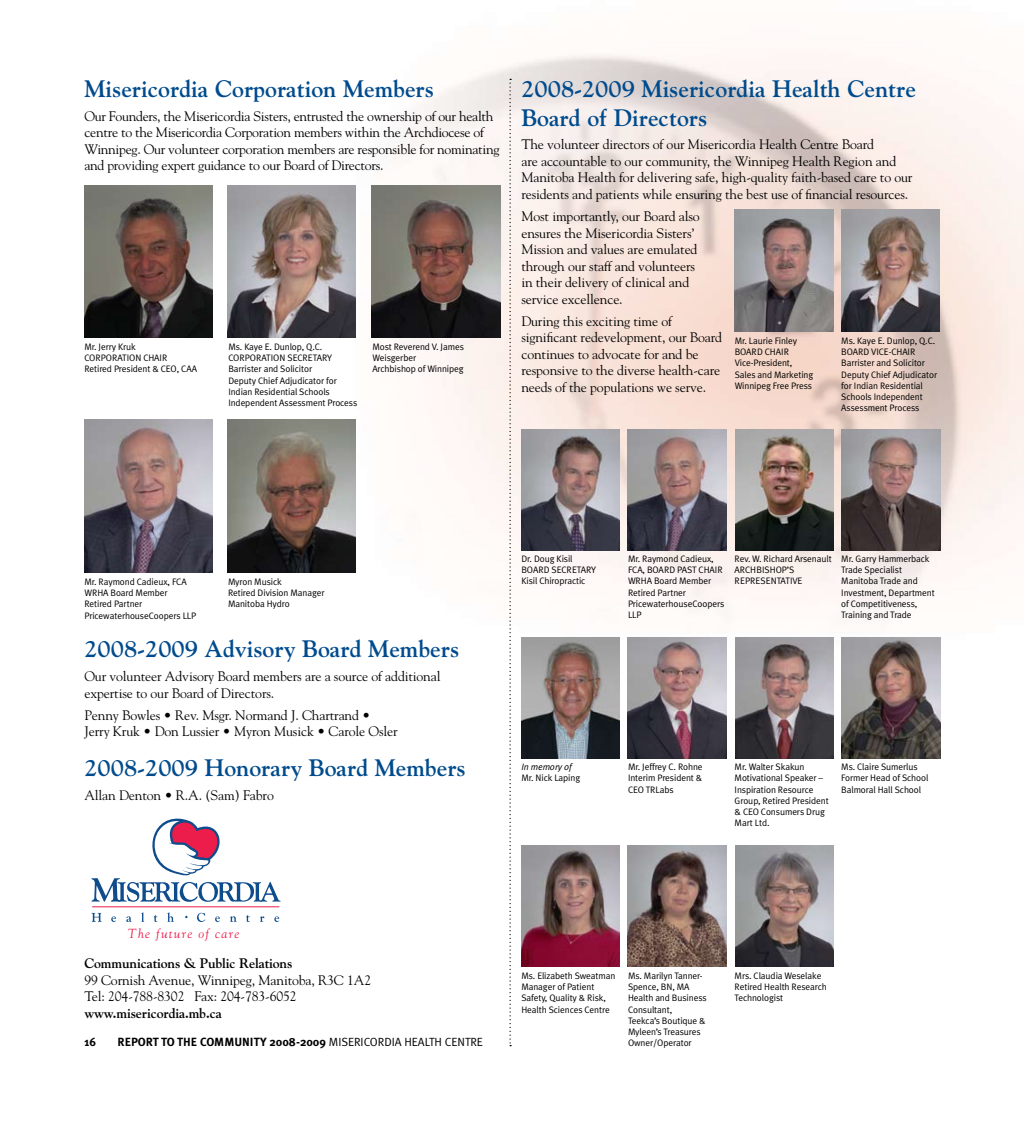
<style>
.page{position:relative;width:1024px;height:1125px;background:#fff}
.page>*{position:absolute;margin:0;border:0;box-sizing:border-box;transform-origin:0 0}
.t1{font:700 23.75px/28.5px "Goudy";color:#004b8d}
.t2{font:13.75px/16.5px "Goudy";letter-spacing:-.01em;color:#000}
.t3{font:700 13.75px "Goudy";letter-spacing:-.01em;color:#000}
.t4{font:italic 13.12px "Goudy";letter-spacing:.1em;color:#ec1d4a}
.t5{font:700 11.88px "Meta Plus";color:#000}
.t6{font:11.88px "Meta Normal";color:#000}
.t7{font:9.38px/11.2px "Meta Plus Normal";letter-spacing:-.01em;color:#000}
.t8{font:italic 9.38px "Meta Plus Normal";letter-spacing:-.01em;color:#000}
.s1{font-family:"Meta Normal";font-weight:400}
</style>
<div class="page">
<img style="left:333px;top:54px;width:691px;height:596px">
<img style="left:84px;top:185px;width:129px;height:152px">
<svg style="left:509px;top:79px;width:2px;height:967px"></svg>
<img style="left:228px;top:185px;width:128px;height:152px">
<img style="left:372px;top:185px;width:128px;height:152px">
<img style="left:84px;top:419px;width:129px;height:153px">
<img style="left:228px;top:419px;width:128px;height:153px">
<svg style="left:91px;top:913px;width:11px;height:9px"></svg>
<svg style="left:111px;top:916px;width:5px;height:6px"></svg>
<svg style="left:126px;top:916px;width:6px;height:6px"></svg>
<svg style="left:141px;top:912px;width:3px;height:10px"></svg>
<svg style="left:154px;top:915px;width:4px;height:7px"></svg>
<svg style="left:167px;top:912px;width:7px;height:10px"></svg>
<svg style="left:197px;top:913px;width:8px;height:9px"></svg>
<svg style="left:215px;top:916px;width:5px;height:6px"></svg>
<svg style="left:230px;top:916px;width:7px;height:6px"></svg>
<svg style="left:246px;top:915px;width:4px;height:7px"></svg>
<svg style="left:260px;top:916px;width:4px;height:6px"></svg>
<svg style="left:274px;top:916px;width:5px;height:6px"></svg>
<svg style="left:91px;top:819px;width:190px;height:83px"></svg>
<hr style="left:92px;top:906px;width:187px;height:1px;background:#ec1d4a">
<img style="left:521px;top:429px;width:99px;height:122px">
<img style="left:628px;top:429px;width:98px;height:122px">
<img style="left:735px;top:429px;width:98px;height:122px">
<img style="left:841px;top:429px;width:99px;height:122px">
<img style="left:521px;top:637px;width:99px;height:122px">
<img style="left:628px;top:637px;width:98px;height:122px">
<img style="left:735px;top:637px;width:98px;height:122px">
<img style="left:841px;top:637px;width:99px;height:122px">
<img style="left:521px;top:845px;width:99px;height:122px">
<img style="left:628px;top:845px;width:98px;height:122px">
<img style="left:735px;top:845px;width:98px;height:122px">
<img style="left:735px;top:210px;width:98px;height:121px">
<img style="left:841px;top:210px;width:98px;height:121px">
<h1 class="t1" style="left:84px;top:74px;width:351px">Misericordia Corporation Members</h1>
<p class="t2" style="left:84px;top:108px;width:417px">Our Founders, the Misericordia Sisters, entrusted the ownership of our health centre to the Misericordia Corporation members within the Archdiocese of Winnipeg. Our volunteer corporation members are responsible for nominating and providing expert guidance to our Board of Directors.</p>
<p class="t7" style="left:84px;top:341px;width:114px">Mr. Jerry Kruk<br>CORPORATION CHAIR<br>Retired President &amp; CEO, CAA</p>
<p class="t7" style="left:228px;top:341px;width:130px">Ms. Kaye E. Dunlop, Q.C.<br>CORPORATION SECRETARY<br>Barrister and Solicitor<br>Deputy Chief Adjudicator for<br>Indian Residential Schools<br>Independent Assessment Process</p>
<p class="t7" style="left:372px;top:341px;width:93px">Most Reverend V. James<br>Weisgerber<br>Archbishop of Winnipeg</p>
<h1 class="t1" style="left:521px;top:74px;width:396px">2008-2009 Misericordia Health Centre<br>Board of Directors</h1>
<p class="t2" style="left:521px;top:136px;width:393px">The volunteer directors of our Misericordia Health Centre Board<br>are accountable to our community, the Winnipeg Health Region and Manitoba Health for delivering safe, high-quality faith-based care to our residents and patients while ensuring the best use of financial resources.</p>
<h2 class="t2" style="left:521px;top:208px;width:180px">Most importantly, our Board also ensures the Misericordia Sisters’<br>Mission and values are emulated through our staff and volunteers in their delivery of clinical and service excellence.</h2>
<h2 class="t2" style="left:521px;top:312px;width:202px">During this exciting time of significant redevelopment, our Board continues to advocate for and be responsive to the diverse health-care needs of the populations we serve.</h2>
<p class="t7" style="left:734px;top:335px;width:80px">Mr. Laurie Finley<br>BOARD CHAIR<br>Vice-President,<br>Sales and Marketing<br>Winnipeg Free Press</p>
<p class="t7" style="left:841px;top:335px;width:97px">Ms. Kaye E. Dunlop, Q.C.<br>BOARD VICE-CHAIR<br>Barrister and Solicitor<br>Deputy Chief Adjudicator for Indian Residential<br>Schools Independent<br>Assessment Process</p>
<p class="t7" style="left:84px;top:576px;width:113px">Mr. Raymond Cadieux, FCA<br>WRHA Board Member<br>Retired Partner<br>PricewaterhouseCoopers LLP</p>
<p class="t7" style="left:228px;top:576px;width:98px">Myron Musick<br>Retired Division Manager<br>Manitoba Hydro</p>
<h1 class="t1" style="left:84px;top:634px;width:376px">2008-2009 Advisory Board Members</h1>
<h2 class="t2" style="left:84px;top:668px;width:358px">Our volunteer Advisory Board members are a source of additional expertise to our Board of Directors.</h2>
<h2 class="t2" style="left:84px;top:706px;width:315px">Penny Bowles • Rev. Msgr. Normand J. Chartrand •<br>Jerry Kruk • Don Lussier • Myron Musick • Carole Osler</h2>
<h1 class="t1" style="left:84px;top:753px;width:383px">2008-2009 Honorary Board Members</h1>
<h2 class="t2" style="left:84px;top:787px;width:191px">Allan Denton • R.A. (Sam) Fabro</h2>
<p class="t7" style="left:521px;top:553px;width:76px">Dr. Doug Kisil<br>BOARD SECRETARY<br>Kisil Chiropractic</p>
<p class="t7" style="left:628px;top:553px;width:98px">Mr. Raymond Cadieux,<br>FCA, BOARD PAST CHAIR<br>WRHA Board Member<br>Retired Partner<br>PricewaterhouseCoopers<br>LLP</p>
<p class="t7" style="left:734px;top:553px;width:99px">Rev. W. Richard Arsenault<br>ARCHBISHOP’S<br>REPRESENTATIVE</p>
<p class="t7" style="left:841px;top:553px;width:95px">Mr. Garry Hammerback<br>Trade Specialist<br>Manitoba Trade and<br>Investment, Department of Competitiveness,<br>Training and Trade</p>
<p class="t8" style="left:521px;top:761px;width:52px">In memory of</p>
<p class="t7" style="left:521px;top:772px;width:60px">Mr. Nick Laping</p>
<p class="t7" style="left:628px;top:761px;width:76px;text-align:justify">Mr. Jeffrey C. Rohne Interim President &amp; CEO TRLabs</p>
<p class="t7" style="left:734px;top:761px;width:96px">Mr. Walter Skakun<br>Motivational Speaker –<br>Inspiration Resource<br>Group, Retired President &amp; CEO Consumers Drug<br>Mart Ltd.</p>
<p class="t7" style="left:841px;top:761px;width:89px">Ms. Claire Sumerlus<br>Former Head of School<br>Balmoral Hall School</p>
<h3 class="t4" style="left:128px;top:925px;width:113px">The future of care</h3>
<h2 class="t3" style="left:84px;top:955px;width:209px">Communications &amp; Public Relations</h2>
<h2 class="t2" style="left:84px;top:971px;width:288px">99 Cornish Avenue, Winnipeg, Manitoba, R3C 1A2<br>Tel: 204-788-8302 Fax: 204-783-6052</h2>
<h2 class="t3" style="left:84px;top:1005px;width:139px">www.misericordia.mb.ca</h2>
<p class="t5" style="left:84px;top:1035px;width:13px">16</p>
<p class="t5" style="left:117px;top:1035px;width:268px">REPORT TO THE COMMUNITY 2008-2009 <span class="s1">MIS ERICORDIA</span></p>
<p class="t6" style="left:404px;top:1035px;width:21px">HEALTH</p>
<p class="t6" style="left:445px;top:1035px;width:40px">CENTRE</p>
<p class="t7" style="left:521px;top:970px;width:95px">Ms. Elizabeth Sweatman<br>Manager of Patient<br>Safety, Quality &amp; Risk,<br>Health Sciences Centre</p>
<p class="t7" style="left:628px;top:970px;width:80px">Ms. Marilyn Tanner-<br>Spence, BN, MA<br>Health and Business<br>Consultant,<br>Teekca’s Boutique &amp;<br>Myleen’s Treasures<br>Owner/Operator</p>
<p class="t7" style="left:734px;top:970px;width:94px">Mrs. Claudia Weselake<br>Retired Health Research<br>Technologist</p>
</div>
